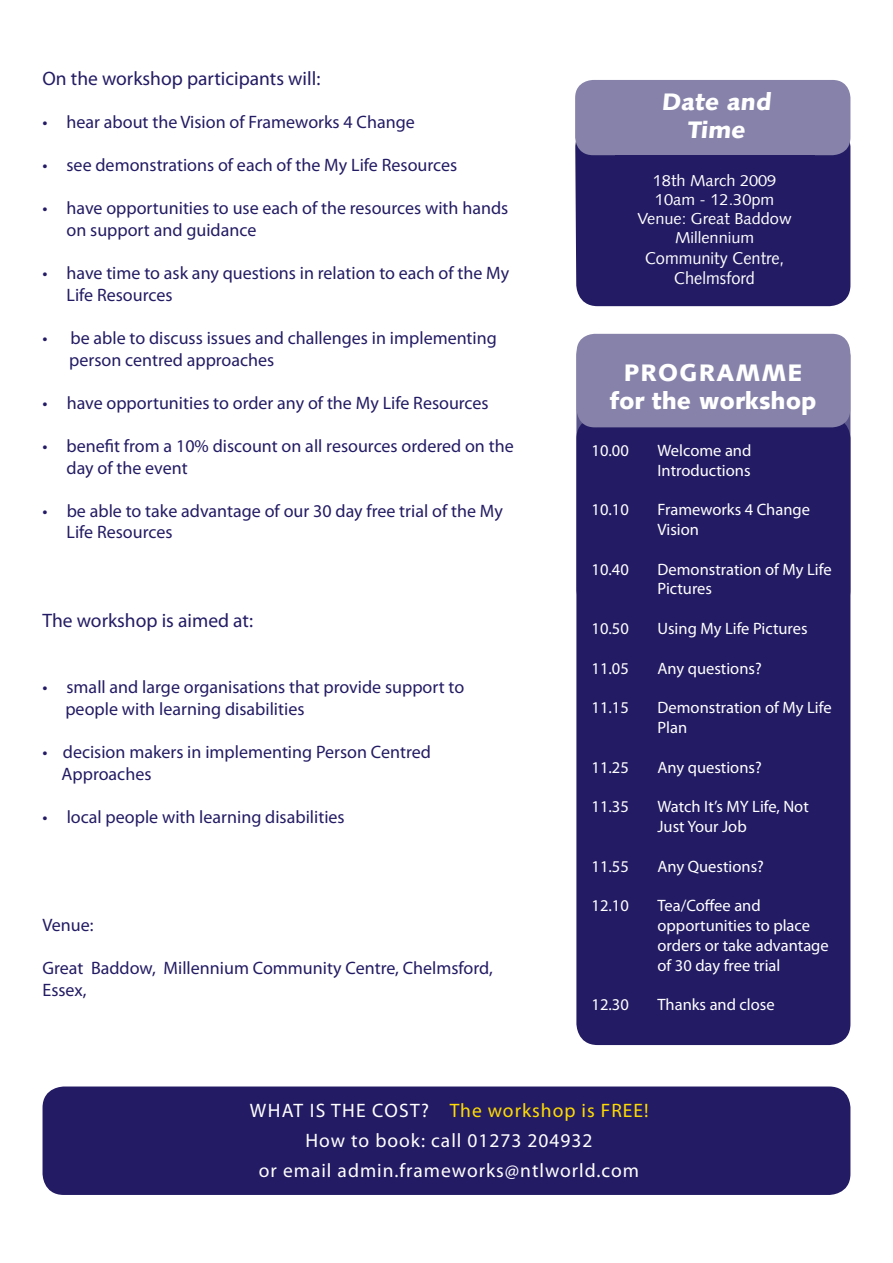
<style>
.page{position:relative;width:893px;height:1263px;background:#fff}
.page>*{position:absolute;margin:0;border:0;box-sizing:border-box;transform-origin:0 0}
.t1{font:900 24px "Syntax LT";color:#fff}
.t2{font:900 24px/28.8px "Syntax LT";letter-spacing:.025em;color:#fff;text-align:center}
.t3{font:900 24px "Syntax LT";letter-spacing:.05em;color:#fff}
.t4{font:19.5px "Myriad Pro";letter-spacing:.05em;color:#fff}
.t5{font:19.5px "Myriad Pro";color:#231c64}
.t6{font:19.5px "Myriad Pro";letter-spacing:.05em;color:#ffdb01}
.t7{font:18px/21.6px "Myriad Pro";color:#231c64}
.t8{font:17.1px "Syntax LT";color:#fff;scale:.96 1}
.t9{font:16.5px/19.8px "Myriad Pro";color:#fff}
.t10{font:15.9px "Syntax LT";color:#fff}
.s1{color:#fff}
</style>
<div class="page">
<div style="left:575px;top:141px;width:275px;height:165px;background:#231c64"></div>
<div style="left:575px;top:80px;width:275px;height:75px;background:#8682aa;border-radius:18px"></div>
<div style="left:43px;top:1086px;width:807px;height:109px;background:#231c64;border-radius:21px"></div>
<div style="left:576px;top:417px;width:274px;height:628px;background:#231c64;border-radius:21px"></div>
<div style="left:577px;top:334px;width:273px;height:93px;background:#8682aa;border-radius:18px"></div>
<div style="left:615px;top:155px;width:199px;height:131px;background:#231c64"></div>
<p class="t5" style="left:43px;top:66px;width:279px">On the workshop participants will:</p>
<p class="t7" style="left:43px;top:111px;width:374px">• hear about the Vision of Frameworks 4 Change</p>
<p class="t7" style="left:43px;top:154px;width:416px">• see demonstrations of each of the My Life Resources</p>
<p class="t7" style="left:67px;top:197px;width:443px;text-indent:-24px">• have opportunities to use each of the resources with hands on support and guidance</p>
<p class="t7" style="left:67px;top:262px;width:444px;text-indent:-24px">• have time to ask any questions in relation to each of the My<br>Life Resources</p>
<p class="t7" style="left:43px;top:327px;width:456px">• be able to discuss issues and challenges in implementing</p>
<p class="t7" style="left:69px;top:348px;width:207px">person centred approaches</p>
<p class="t7" style="left:43px;top:392px;width:448px">• have opportunities to order any of the My Life Resources</p>
<p class="t7" style="left:67px;top:435px;width:449px;text-indent:-24px">• benefit from a 10% discount on all resources ordered on the day of the event</p>
<p class="t7" style="left:67px;top:500px;width:438px;text-indent:-24px">• be able to take advantage of our 30 day free trial of the My<br>Life Resources</p>
<p class="t5" style="left:43px;top:608px;width:212px">The workshop is aimed at:</p>
<p class="t7" style="left:43px;top:676px;width:423px">• small and large organisations that provide support to</p>
<p class="t7" style="left:65px;top:698px;width:241px">people with learning disabilities</p>
<p class="t7" style="left:43px;top:741px;width:390px">• decision makers in implementing Person Centred</p>
<p class="t7" style="left:62px;top:762px;width:91px">Approaches</p>
<p class="t7" style="left:43px;top:806px;width:304px">• local people with learning disabilities</p>
<p class="t7" style="left:43px;top:914px;width:53px">Venue:</p>
<p class="t7" style="left:43px;top:957px;width:452px">Great Baddow, Millennium Community Centre, Chelmsford,<br>Essex,</p>
<p class="t2" style="left:661px;top:87px;width:114px">Date and<br>Time</p>
<p class="t10" style="left:653px;top:171px;width:125px">18th March 2009</p>
<p class="t10" style="left:655px;top:190px;width:121px">10am - 12.30pm</p>
<p class="t10" style="left:637px;top:209px;width:156px">Venue: Great Baddow</p>
<p class="t10" style="left:675px;top:228px;width:81px">Millennium</p>
<p class="t8" style="left:645px;top:248px;width:146px">Community Centre,</p>
<p class="t8" style="left:674px;top:268px;width:86px">Chelmsford</p>
<p class="t3" style="left:624px;top:358px;width:180px">Programme</p>
<p class="t1" style="left:610px;top:387px;width:209px">for the workshop</p>
<p class="t9" style="left:591px;top:440px;width:39px">10.00</p>
<p class="t9" style="left:657px;top:440px;width:95px">Welcome and<br>I ntroductions</p>
<p class="t9" style="left:591px;top:499px;width:39px">10.10</p>
<p class="t9" style="left:657px;top:499px;width:154px">Frameworks 4 Change<br>Vision</p>
<p class="t9" style="left:591px;top:559px;width:39px">10.40</p>
<p class="t9" style="left:657px;top:559px;width:176px">Demonstration of My Life<br>Pictures</p>
<p class="t9" style="left:591px;top:618px;width:218px">10.50 Using My Life Pictures</p>
<p class="t9" style="left:591px;top:658px;width:172px">11.05 Any questions?</p>
<p class="t9" style="left:591px;top:697px;width:39px">11.15</p>
<p class="t9" style="left:657px;top:697px;width:176px">Demonstration of My Life<br>Plan</p>
<p class="t9" style="left:591px;top:757px;width:172px">11.25 Any questions?</p>
<p class="t9" style="left:591px;top:796px;width:39px">11.35</p>
<p class="t9" style="left:657px;top:796px;width:153px">Watch I t’s MY Life, Not<br>Just Your Job</p>
<p class="t9" style="left:591px;top:856px;width:174px">11.55 Any Questions?</p>
<p class="t9" style="left:591px;top:895px;width:39px">12.10</p>
<p class="t9" style="left:657px;top:895px;width:173px">Tea/Coffee and opportunities to place orders or take advantage of 30 day free trial</p>
<p class="t9" style="left:591px;top:994px;width:39px">12.30</p>
<p class="t9" style="left:657px;top:994px;width:119px">Thanks and close</p>
<p class="t6" style="left:250px;top:1098px;width:400px"><span class="s1">What is the cost?</span> The workshop is FREE!</p>
<p class="t4" style="left:306px;top:1128px;width:288px">How to book: call 01273 204932</p>
<p class="t4" style="left:259px;top:1158px;width:382px">or email admin.frameworks@ntlworld.com</p>
</div>
